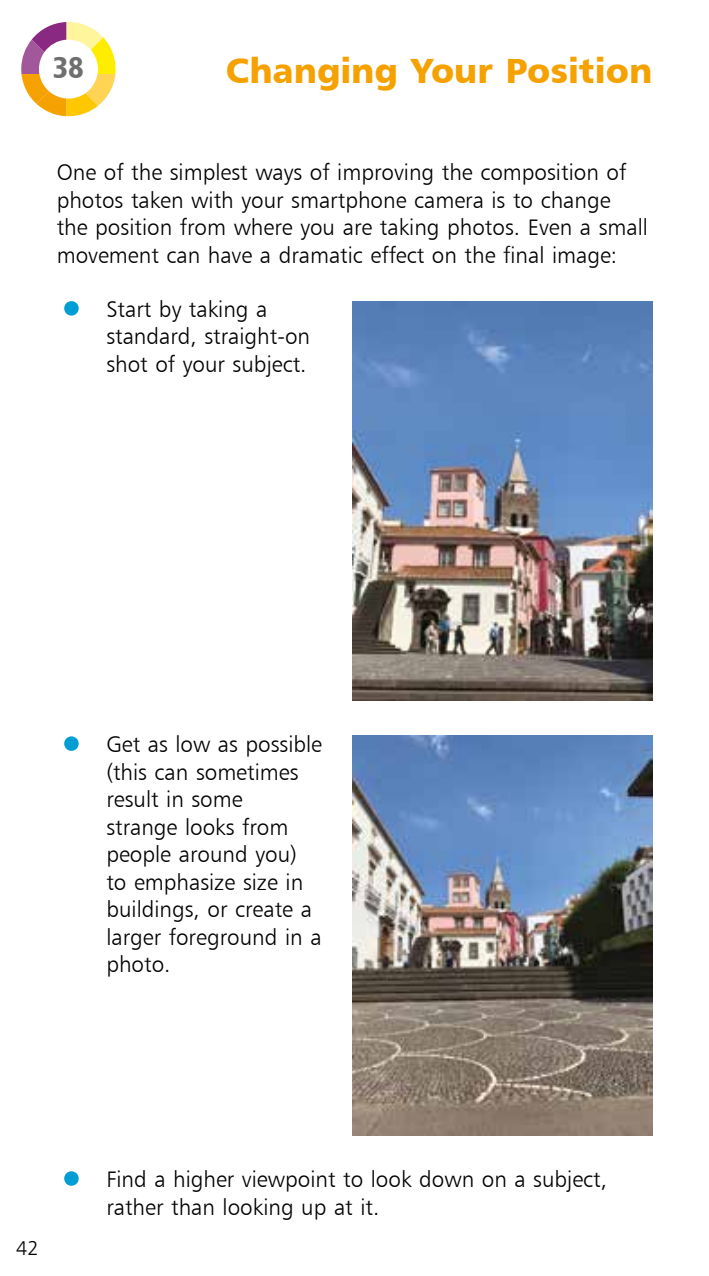
<style>
.page{position:relative;width:709px;height:1276px;background:#fff}
.page>*{position:absolute;margin:0;border:0;box-sizing:border-box;transform-origin:0 0}
.t1{font:35px "Humanist 777 BT Black B";color:#f5a100}
.t2{font:30px "Humanist 777 BT Black Condensed B";color:#706f6f}
.t3{font:22.5px/27.5px "Humanist 777 BT Light B";color:#000}
.t4{font:20px "Humanist 777 BT Light B";color:#000}
.s1{font-family:"Humanist 777 BT Roman B";font-size:50px;color:#009ed4}
</style>
<div class="page">
<svg style="left:21px;top:22px;width:95px;height:94px"></svg>
<img style="left:353px;top:301px;width:299px;height:399px">
<img style="left:353px;top:736px;width:299px;height:399px">
<h2 class="t2" style="left:53px;top:49px;width:33px">38</h2>
<h1 class="t1" style="left:226px;top:49px;width:428px">Changing Your Position</h1>
<p class="t3" style="left:57px;top:158px;width:592px">One of the simplest ways of improving the composition of photos taken with your smartphone camera is to change<br>the position from where you are taking photos. Even a small movement can have a dramatic effect on the final image:</p>
<p class="t3" style="left:106px;top:295px;width:205px;text-indent:-50px"><span class="s1">•</span> Start by taking a standard, straight-on shot of your subject.</p>
<p class="t3" style="left:106px;top:730px;width:217px;text-indent:-50px"><span class="s1">•</span> Get as low as possible (this can sometimes result in some<br>strange looks from people around you) to emphasize size in buildings, or create a larger foreground in a photo.</p>
<p class="t4" style="left:16px;top:1236px;width:24px">42</p>
<p class="t3" style="left:106px;top:1165px;width:502px;text-indent:-50px"><span class="s1">•</span> Find a higher viewpoint to look down on a subject, rather than looking up at it.</p>
</div>
